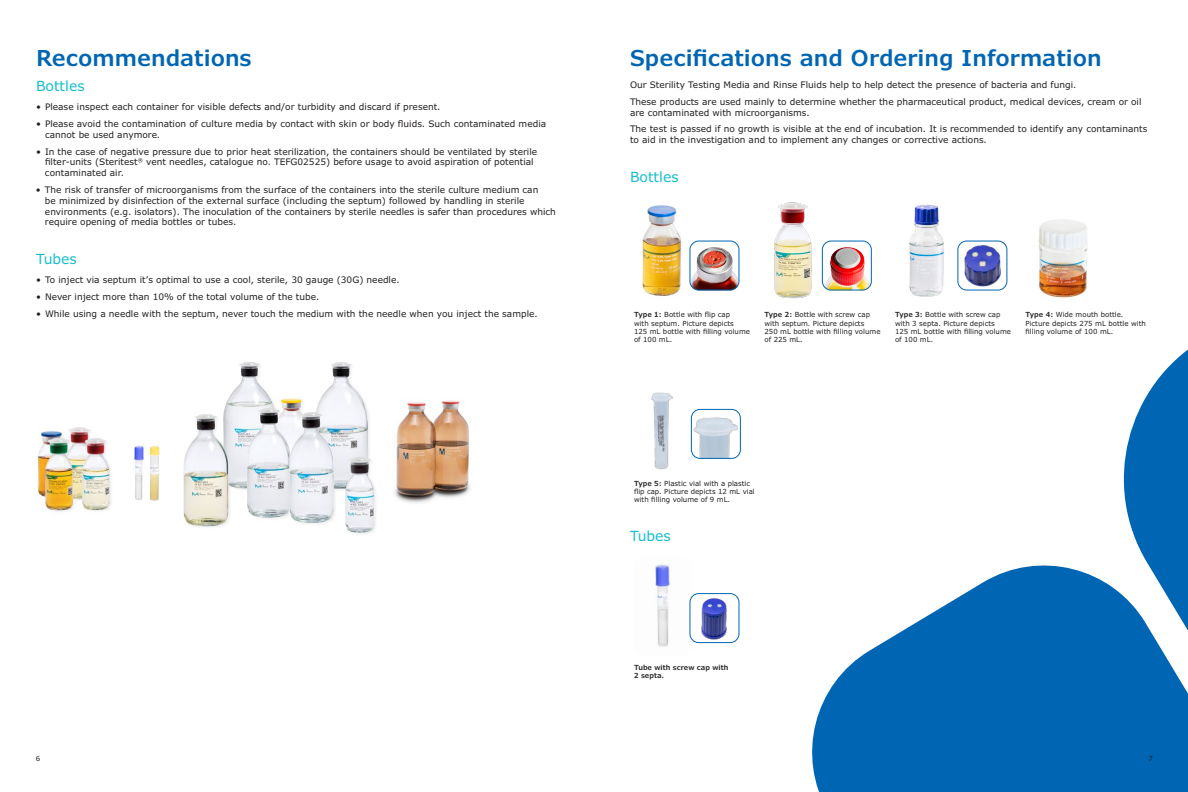
<style>
.page{position:relative;width:1188px;height:792px;background:#fff}
.page>*{position:absolute;margin:0;border:0;box-sizing:border-box;transform-origin:0 0}
.t1{font:600 22px "Verdana Pro";color:#0066b3}
.t2{font:14px "Verdana Pro";color:#18becf}
.t3{font:9px/10.8px "Verdana Pro";color:#231f20}
.t4{font:7px/8.4px "Verdana Pro";color:#231f20}
.t5{font:600 7px/8.4px "Verdana Pro";color:#231f20}
.s1{font-weight:600}
</style>
<div class="page">
<svg style="left:812px;top:565px;width:289px;height:227px;fill:#0066b3"></svg>
<svg style="left:1101px;top:349px;width:87px;height:443px;fill:#0066b3"></svg>
<img style="left:149px;top:445px;width:11px;height:56px">
<img style="left:133px;top:445px;width:11px;height:55px">
<img style="left:394px;top:400px;width:76px;height:103px">
<img style="left:37px;top:427px;width:75px;height:85px">
<img style="left:183px;top:362px;width:193px;height:172px">
<img style="left:642px;top:205px;width:48px;height:91px">
<img style="left:690px;top:247px;width:49px;height:43px">
<div style="left:690px;top:241px;width:49px;height:49px;border:1px solid #0066b3;border-radius:9px"></div>
<img style="left:774px;top:202px;width:38px;height:97px">
<img style="left:824px;top:247px;width:47px;height:43px">
<div style="left:822px;top:241px;width:50px;height:49px;border:1px solid #0066b3;border-radius:9px"></div>
<img style="left:909px;top:204px;width:49px;height:93px">
<img style="left:961px;top:243px;width:40px;height:45px">
<div style="left:958px;top:241px;width:49px;height:49px;border:1px solid #0066b3;border-radius:9px"></div>
<img style="left:1038px;top:219px;width:50px;height:79px">
<img style="left:651px;top:392px;width:40px;height:78px">
<img style="left:691px;top:409px;width:50px;height:50px">
<div style="left:691px;top:409px;width:50px;height:50px;border:1px solid #0066b3;border-radius:9px"></div>
<img style="left:655px;top:564px;width:35px;height:83px">
<img style="left:690px;top:593px;width:49px;height:50px">
<div style="left:690px;top:593px;width:49px;height:50px;border:1px solid #0066b3;border-radius:9px"></div>
<h1 class="t1" style="left:36px;top:44px;width:218px">Recommendations</h1>
<h2 class="t2" style="left:36px;top:77px;width:50px">Bottles</h2>
<p class="t3" style="left:36px;top:102px;width:406px">• Please inspect each container for visible defects and/or turbidity and discard if present.</p>
<p class="t3" style="left:45px;top:118px;width:503px;text-indent:-9px">• Please avoid the contamination of culture media by contact with skin or body fluids. Such contaminated media cannot be used anymore.</p>
<p class="t3" style="left:45px;top:146px;width:494px;text-indent:-9px">• In the case of negative pressure due to prior heat sterilization, the containers should be ventilated by sterile filter-units (Steritest<sup>®</sup> vent needles, catalogue no. TEFG02525) before usage to avoid aspiration of potential contaminated air.</p>
<p class="t3" style="left:45px;top:184px;width:512px;text-indent:-9px">• The risk of transfer of microorganisms from the surface of the containers into the sterile culture medium can<br>be minimized by disinfection of the external surface (including the septum) followed by handling in sterile environments (e.g. isolators). The inoculation of the containers by sterile needles is safer than procedures which require opening of media bottles or tubes.</p>
<h2 class="t2" style="left:36px;top:250px;width:42px">Tubes</h2>
<p class="t3" style="left:36px;top:275px;width:365px">• To inject via septum it’s optimal to use a cool, sterile, 30 gauge (30G) needle.</p>
<p class="t3" style="left:36px;top:291px;width:285px">• Never inject more than 10% of the total volume of the tube.</p>
<p class="t3" style="left:36px;top:308px;width:503px">• While using a needle with the septum, never touch the medium with the needle when you inject the sample.</p>
<h1 class="t1" style="left:630px;top:44px;width:473px">Specifications and Ordering Information</h1>
<p class="t3" style="left:630px;top:76px;width:513px;line-height:16.8px">Our Sterility Testing Media and Rinse Fluids help to help detect the presence of bacteria and fungi.<br>These products are used mainly to determine whether the pharmaceutical product, medical devices, cream or oil</p>
<p class="t3" style="left:630px;top:104px;width:519px;line-height:16.8px">are contaminated with microorganisms.<br>The test is passed if no growth is visible at the end of incubation. It is recommended to identify any contaminants</p>
<p class="t3" style="left:630px;top:135px;width:358px">to aid in the investigation and to implement any changes or corrective actions.</p>
<h2 class="t2" style="left:630px;top:168px;width:50px">Bottles</h2>
<p class="t4" style="left:634px;top:311px;width:118px"><span class="s1">Type 1:</span> Bottle with flip cap<br>with septum. Picture depicts<br>125 mL bottle with filling volume of 100 mL.</p>
<p class="t4" style="left:765px;top:311px;width:118px"><span class="s1">Type 2:</span> Bottle with screw cap with septum. Picture depicts<br>250 mL bottle with filling volume of 225 mL.</p>
<p class="t4" style="left:895px;top:311px;width:118px"><span class="s1">Type 3:</span> Bottle with screw cap with 3 septa. Picture depicts<br>125 mL bottle with filling volume of 100 mL.</p>
<p class="t4" style="left:1026px;top:311px;width:122px"><span class="s1">Type 4:</span> Wide mouth bottle.<br>Picture depicts 275 mL bottle with filling volume of 100 mL.</p>
<p class="t4" style="left:634px;top:479px;width:122px"><span class="s1">Type 5:</span> Plastic vial with a plastic flip cap. Picture depicts 12 mL vial with filling volume of 9 mL.</p>
<h2 class="t2" style="left:630px;top:527px;width:42px">Tubes</h2>
<p class="t5" style="left:634px;top:663px;width:96px">Tube with screw cap with<br>2 septa.</p>
<p class="t4" style="left:36px;top:754px;width:6px">6</p>
<p class="t4" style="left:1148px;top:754px;width:6px">7</p>
</div>
